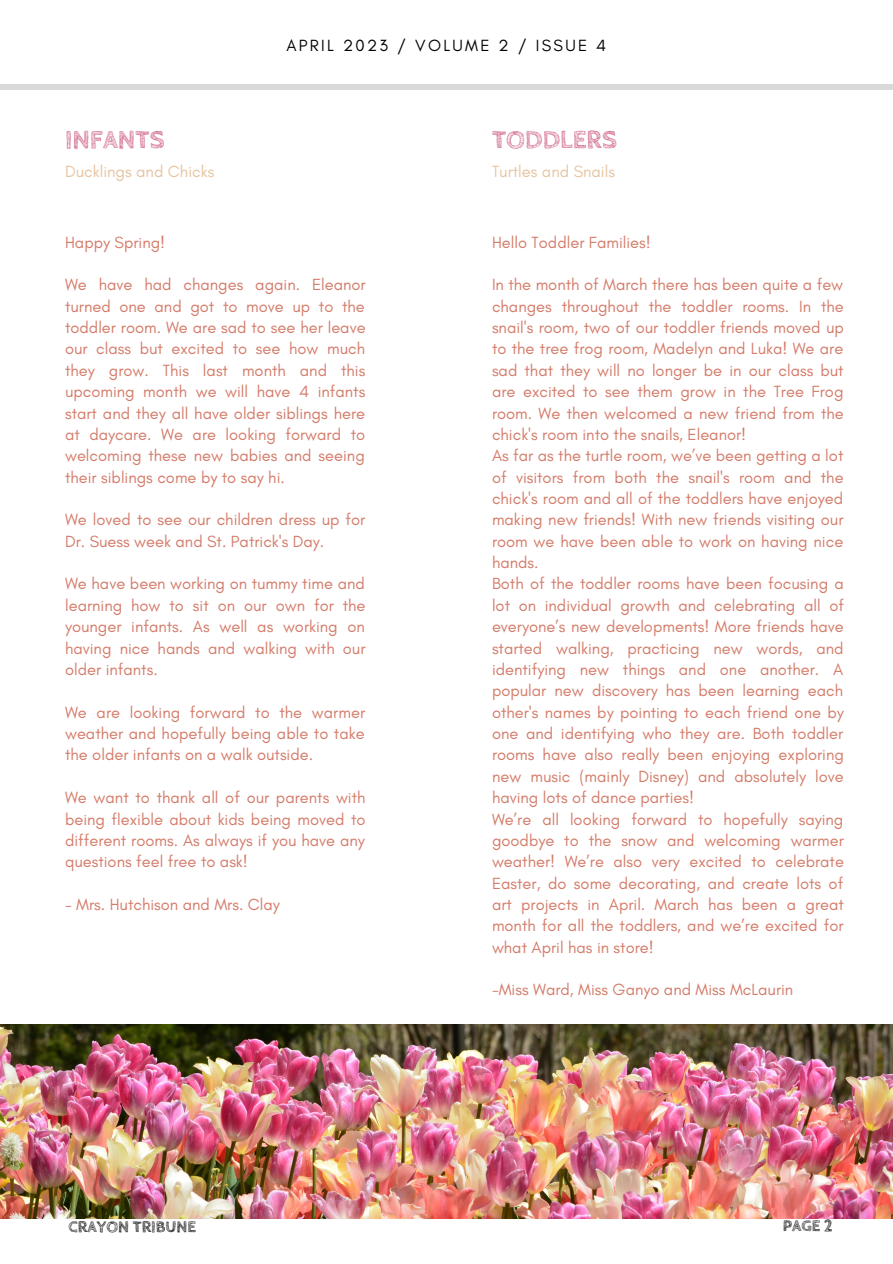
<style>
.page{position:relative;width:893px;height:1264px;background:#fff}
.page>*{position:absolute;margin:0;border:0;box-sizing:border-box;transform-origin:0 0}
.t1{font:700 26.4px "Cabin Sketch";color:#d06789}
.t2{font:16.5px/21.3px "Glacial Indifference";color:#d47b69;text-align:justify}
.t3{font:16.5px "Glacial Indifference";color:#e6c4a1}
.t4{font:16.5px "Glacial Indifference";letter-spacing:.14em;color:#000}
.t5{font:700 16.5px "Cabin Sketch";color:#000}
</style>
<div class="page">
<div style="left:0;top:84px;width:892px;height:5px;background:#d9d9d9"></div>
<img style="left:0;top:1024px;width:892px;height:194px">
<h1 class="t1" style="left:65px;top:125px;width:101px">INFANTS</h1>
<p class="t3" style="left:65px;top:161px;width:151px">Ducklings and Chicks</p>
<p class="t4" style="left:286px;top:35px;width:321px">APRIL 2023 / VOLUME 2 / ISSUE 4</p>
<h1 class="t1" style="left:492px;top:125px;width:126px">TODDLERS</h1>
<p class="t3" style="left:492px;top:161px;width:124px">Turtles and Snails</p>
<p class="t2" style="left:65px;top:231px;width:102px">Happy Spring!</p>
<p class="t2" style="left:65px;top:274px;width:302px">We have had changes again. Eleanor turned one and got to move up to the toddler room. We are sad to see her leave our class but excited to see how much they grow. This last month and this upcoming month we will have 4 infants start and they all have older siblings here at daycare. We are looking forward to welcoming these new babies and seeing their siblings come by to say hi.</p>
<p class="t2" style="left:65px;top:509px;width:302px">We loved to see our children dress up for<br>Dr. Suess week and St. Patrick's Day.</p>
<p class="t2" style="left:65px;top:573px;width:302px">We have been working on tummy time and learning how to sit on our own for the younger infants. As well as working on having nice hands and walking with our older infants.</p>
<p class="t2" style="left:65px;top:701px;width:301px">We are looking forward to the warmer weather and hopefully being able to take the older infants on a walk outside.</p>
<p class="t2" style="left:65px;top:786px;width:302px">We want to thank all of our parents with being flexible about kids being moved to different rooms. As always if you have any questions feel free to ask!</p>
<p class="t2" style="left:65px;top:893px;width:216px">- Mrs. Hutchison and Mrs. Clay</p>
<p class="t2" style="left:492px;top:231px;width:160px">Hello Toddler Families!</p>
<p class="t2" style="left:492px;top:274px;width:353px;text-align:left">In the month of March there has been quite a few changes throughout the toddler rooms. In the snail's room, two of our toddler friends moved up to the tree frog room, Madelyn and Luka! We are sad that they will no longer be in our class but are excited to see them grow in the Tree Frog room. We then welcomed a new friend from the chick's room into the snails, Eleanor!<br>As far as the turtle room, we’ve been getting a lot of visitors from both the snail's room and the chick's room and all of the toddlers have enjoyed making new friends! With new friends visiting our room we have been able to work on having nice hands.<br>Both of the toddler rooms have been focusing a lot on individual growth and celebrating all of everyone’s new developments! More friends have started walking, practicing new words, and identifying new things and one another. A popular new discovery has been learning each other's names by pointing to each friend one by one and identifying who they are. Both toddler rooms have also really been enjoying exploring new music (mainly Disney) and absolutely love having lots of dance parties!<br>We’re all looking forward to hopefully saying goodbye to the snow and welcoming warmer weather! We’re also very excited to celebrate Easter, do some decorating, and create lots of art projects in April. March has been a great month for all the toddlers, and we’re excited for what April has in store!</p>
<p class="t2" style="left:492px;top:979px;width:303px">-Miss Ward, Miss Ganyo and Miss McLaurin</p>
<p class="t5" style="left:68px;top:1217px;width:129px">CRAYON TRIBUNE</p>
<p class="t5" style="left:782px;top:1216px;width:51px">PAGE 2</p>
</div>
